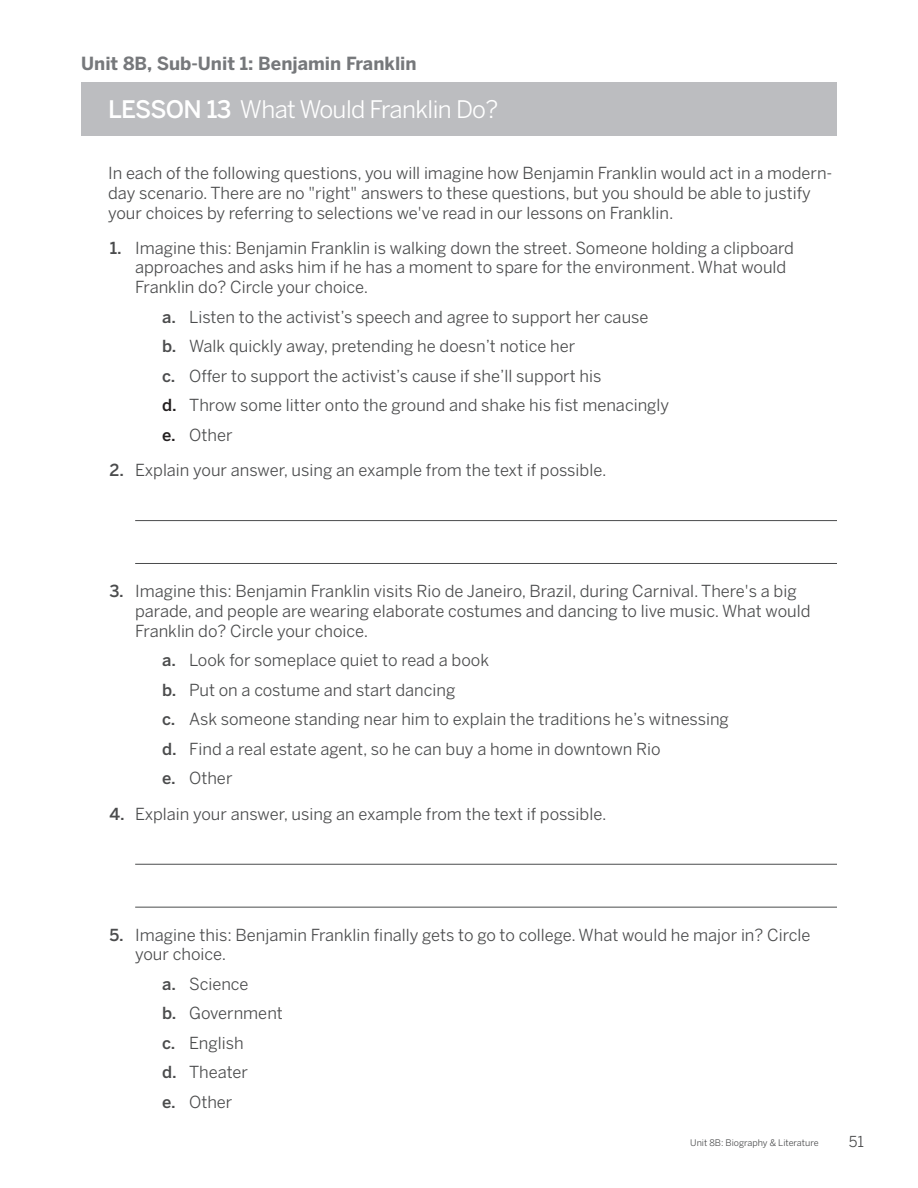
<style>
.page{position:relative;width:918px;height:1188px;background:#fff}
.page>*{position:absolute;margin:0;border:0;box-sizing:border-box;transform-origin:0 0}
.t1{font:24px "Benton Sans";letter-spacing:-.025em;color:#fff}
.t2{font:700 18px "Benton Sans";color:#76787b}
.t3{font:16.5px/29.5px "Benton Sans";color:#4b4c4d}
.t4{font:15px "Benton Sans";color:#4b4c4d}
.t5{font:9px "Benton Sans";color:#4b4c4d}
.s1{font-weight:500}
.s2{font-weight:500;color:#231f20}
</style>
<div class="page">
<div style="left:81px;top:82px;width:756px;height:54px;background:#bcbdc0"></div>
<hr style="left:135px;top:520px;width:702px;height:1px;background:#4b4c4d">
<hr style="left:135px;top:563px;width:702px;height:1px;background:#4b4c4d">
<hr style="left:135px;top:864px;width:702px;height:1px;background:#4b4c4d">
<hr style="left:135px;top:907px;width:702px;height:1px;background:#4b4c4d">
<p class="t2" style="left:81px;top:53px;width:337px">Unit 8B, Sub-Unit 1: Benjamin Franklin</p>
<h1 class="t1" style="left:108px;top:95px;width:392px"><span class="s1">LESSON 13</span> What Would Franklin Do?</h1>
<p class="t3" style="left:108px;top:163px;width:726px;line-height:19.8px">In each of the following questions, you will imagine how Benjamin Franklin would act in a modern&shy;day scenario. There are no "right" answers to these questions, but you should be able to justify your choices by referring to selections we've read in our lessons on Franklin.</p>
<p class="t3" style="left:135px;top:238px;width:660px;line-height:19.5px;text-indent:-25px"><span class="s1">1.</span> Imagine this: Benjamin Franklin is walking down the street. Someone holding a clipboard approaches and asks him if he has a moment to spare for the environment. What would<br>Franklin do? Circle your choice.</p>
<p class="t3" style="left:162px;top:302px;width:509px"><span class="s1">a.</span> Listen to the activist’s speech and agree to support her cause<br><span class="s1">b.</span> Walk quickly away, pretending he doesn’t notice her<br><span class="s1">c.</span> Offer to support the activist’s cause if she’ll support his<br><span class="s2">d.</span> Throw some litter onto the ground and shake his fist menacingly <span class="s2">e.</span> Other</p>
<p class="t3" style="left:110px;top:455px;width:498px"><span class="s1">2.</span> Explain your answer, using an example from the text if possible.</p>
<p class="t3" style="left:135px;top:581px;width:677px;line-height:19.8px;text-indent:-25px"><span class="s1">3.</span> Imagine this: Benjamin Franklin visits Rio de Janeiro, Brazil, during Carnival. There's a big parade, and people are wearing elaborate costumes and dancing to live music. What would<br>Franklin do? Circle your choice.</p>
<p class="t3" style="left:162px;top:645px;width:568px"><span class="s1">a.</span> Look for someplace quiet to read a book<br><span class="s1">b.</span> Put on a costume and start dancing<br><span class="s1">c.</span> Ask someone standing near him to explain the traditions he’s witnessing <span class="s1">d.</span> Find a real estate agent, so he can buy a home in downtown Rio<br><span class="s1">e.</span> Other</p>
<p class="t3" style="left:110px;top:799px;width:498px"><span class="s1">4.</span> Explain your answer, using an example from the text if possible.</p>
<p class="t3" style="left:135px;top:925px;width:677px;line-height:19.5px;text-indent:-25px"><span class="s1">5.</span> Imagine this: Benjamin Franklin finally gets to go to college. What would he major in? Circle your choice.</p>
<p class="t3" style="left:162px;top:969px;width:122px"><span class="s1">a.</span> Science<br><span class="s1">b.</span> Government <span class="s1">c.</span> English<br><span class="s1">d.</span> Theater<br><span class="s1">e.</span> Other</p>
<p class="t5" style="left:690px;top:1137px;width:130px">Unit 8B: Biography &amp; Literature</p>
<p class="t4" style="left:849px;top:1133px;width:17px">51</p>
</div>
